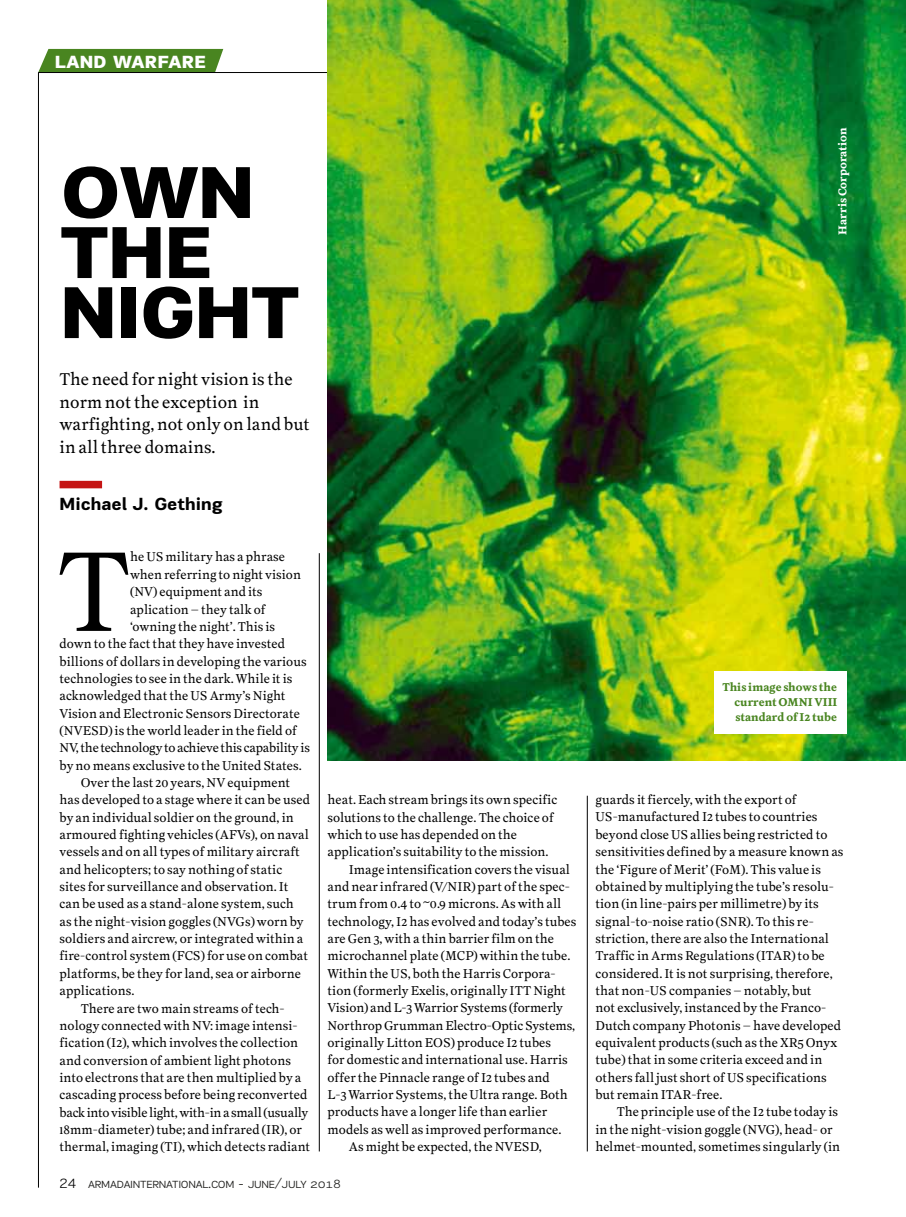
<style>
.page{position:relative;width:906px;height:1217px;background:#fff}
.page>*{position:absolute;margin:0;border:0;box-sizing:border-box;transform-origin:0 0}
.t1{font:119.55px "Superior Text";color:#000}
.t2{font:900 75px/60px "PF Encore Sans Pro";letter-spacing:-.01em;color:#000}
.t3{font:18px/22.5px "Superior Text";color:#000}
.t4{font:700 18px "PF Encore Sans Pro";color:#000}
.t5{font:900 18px "PF Encore Sans Pro";letter-spacing:.02em;color:#fff}
.t6{font:300 14.25px "PF Encore Sans Pro";letter-spacing:-.02em;color:#1d1d1b}
.t7{font:13.5px/17.4px "Superior Text";color:#000}
.t8{font:13.5px "Superior Text";letter-spacing:-.02em;color:#000}
.t9{font:700 12px/15px "Superior Text";color:#498520;text-align:justify}
.t10{font:700 12px "Superior Text";color:#fff}
.s1{font-size:14.4px;color:#000}
.s2{font-size:13.5px}
</style>
<div class="page">
<div style="left:38px;top:49px;width:185px;height:23px;background:#498520"></div>
<hr style="left:38px;top:72px;width:1px;height:1115px;background:#000">
<hr style="left:38px;top:72px;width:868px;height:1px;background:#000">
<div style="left:60px;top:480px;width:42px;height:8px;background:#c51514"></div>
<hr style="left:587px;top:795px;width:1px;height:356px;background:#000">
<hr style="left:319px;top:553px;width:1px;height:598px;background:#000">
<img style="left:327px;top:0;width:579px;height:760px">
<div style="left:713px;top:671px;width:133px;height:63px;background:#fff"></div>
<h3 class="t5" style="left:55px;top:50px;width:153px">LAND WARFARE</h3>
<h2 class="t2" style="left:60px;top:163px;width:241px">OWN<br>THE<br>NIGHT</h2>
<h3 class="t3" style="left:60px;top:368px;width:252px">The need for night vision is the norm not the exception in warfighting, not only on land but in all three domains.</h3>
<h3 class="t4" style="left:60px;top:492px;width:165px">Michael J. Gething</h3>
<h1 class="t1" style="left:58px;top:520px;width:74px">T</h1>
<p class="t7" style="left:130px;top:548px;width:157px">he US military has a phrase</p>
<p class="t7" style="left:130px;top:566px;width:172px">when referring to night vision</p>
<p class="t7" style="left:130px;top:583px;width:134px">(NV) equipment and its</p>
<p class="t7" style="left:130px;top:600px;width:137px">aplication – they talk of</p>
<p class="t7" style="left:130px;top:618px;width:147px">‘owning the night’. This is</p>
<p class="t7" style="left:60px;top:635px;width:227px">down to the fact that they have invested</p>
<p class="t7" style="left:60px;top:652px;width:249px">billions of dollars in developing the various</p>
<p class="t7" style="left:60px;top:670px;width:234px">technologies to see in the dark. While it is</p>
<p class="t7" style="left:60px;top:687px;width:227px">acknowledged that the US Army’s Night</p>
<p class="t7" style="left:60px;top:704px;width:242px">Vision and Electronic Sensors Directorate</p>
<p class="t7" style="left:60px;top:722px;width:239px">(NVESD) is the world leader in the field of</p>
<p class="t8" style="left:60px;top:739px;width:252px">NV, the technology to achieve this capability is</p>
<p class="t7" style="left:60px;top:756px;width:244px">by no means exclusive to the United States.</p>
<p class="t7" style="left:81px;top:774px;width:211px">Over the last 20 years, NV equipment</p>
<p class="t7" style="left:60px;top:791px;width:252px">has developed to a stage where it can be used</p>
<p class="t7" style="left:60px;top:808px;width:236px">by an individual soldier on the ground, in</p>
<p class="t7" style="left:60px;top:826px;width:251px">armoured fighting vehicles (AFVs), on naval</p>
<p class="t7" style="left:60px;top:843px;width:242px">vessels and on all types of military aircraft</p>
<p class="t7" style="left:60px;top:860px;width:224px">and helicopters; to say nothing of static</p>
<p class="t7" style="left:60px;top:878px;width:230px">sites for surveillance and observation. It</p>
<p class="t7" style="left:60px;top:895px;width:236px">can be used as a stand-alone system, such</p>
<p class="t7" style="left:60px;top:912px;width:246px">as the night-vision goggles (NVGs) worn by</p>
<p class="t7" style="left:60px;top:930px;width:245px">soldiers and aircrew, or integrated within a</p>
<p class="t7" style="left:60px;top:947px;width:250px">fire-control system (FCS) for use on combat</p>
<p class="t7" style="left:60px;top:964px;width:243px">platforms, be they for land, sea or airborne</p>
<p class="t7" style="left:60px;top:982px;width:76px">applications.</p>
<p class="t7" style="left:81px;top:999px;width:205px">There are two main streams of tech-</p>
<p class="t7" style="left:60px;top:1016px;width:240px">nology connected with NV: image intensi-</p>
<p class="t7" style="left:60px;top:1034px;width:240px">fication (I2), which involves the collection</p>
<p class="t7" style="left:60px;top:1051px;width:233px">and conversion of ambient light photons</p>
<p class="t7" style="left:60px;top:1068px;width:243px">into electrons that are then multiplied by a</p>
<p class="t7" style="left:60px;top:1086px;width:249px">cascading process before being reconverted</p>
<p class="t8" style="left:60px;top:1103px;width:250px">back into visible light, with-in a small (usually</p>
<p class="t7" style="left:60px;top:1120px;width:244px">18mm-diameter) tube; and infrared (IR), or</p>
<p class="t7" style="left:60px;top:1138px;width:252px">thermal, imaging (TI), which detects radiant</p>
<p class="t7" style="left:327px;top:791px;width:231px">heat. Each stream brings its own specific</p>
<p class="t7" style="left:327px;top:808px;width:228px">solutions to the challenge. The choice of</p>
<p class="t7" style="left:327px;top:826px;width:191px">which to use has depended on the</p>
<p class="t7" style="left:327px;top:843px;width:223px">application’s suitability to the mission.</p>
<p class="t7" style="left:349px;top:860px;width:223px">Image intensification covers the visual</p>
<p class="t7" style="left:327px;top:878px;width:244px">and near infrared (V/NIR) part of the spec-</p>
<p class="t7" style="left:327px;top:895px;width:235px">trum from 0.4 to ~0.9 microns. As with all</p>
<p class="t7" style="left:327px;top:912px;width:250px">technology, I2 has evolved and today’s tubes</p>
<p class="t7" style="left:327px;top:930px;width:228px">are Gen 3, with a thin barrier film on the</p>
<p class="t7" style="left:327px;top:947px;width:244px">microchannel plate (MCP) within the tube.</p>
<p class="t7" style="left:327px;top:964px;width:230px">Within the US, both the Harris Corpora-</p>
<p class="t7" style="left:327px;top:982px;width:240px">tion (formerly Exelis, originally ITT Night</p>
<p class="t7" style="left:327px;top:999px;width:237px">Vision) and L-3 Warrior Systems (formerly</p>
<p class="t7" style="left:327px;top:1016px;width:249px">Northrop Grumman Electro-Optic Systems,</p>
<p class="t7" style="left:327px;top:1034px;width:225px">originally Litton EOS) produce I2 tubes</p>
<p class="t7" style="left:327px;top:1051px;width:242px">for domestic and international use. Harris</p>
<p class="t7" style="left:327px;top:1068px;width:224px">offer the Pinnacle range of I2 tubes and</p>
<p class="t7" style="left:327px;top:1086px;width:242px">L-3 Warrior Systems, the Ultra range. Both</p>
<p class="t7" style="left:327px;top:1103px;width:221px">products have a longer life than earlier</p>
<p class="t7" style="left:327px;top:1120px;width:235px">models as well as improved performance.</p>
<p class="t7" style="left:349px;top:1138px;width:194px">As might be expected, the NVESD,</p>
<p class="t6" style="left:60px;top:1174px;width:283px"><span class="s1">24</span> armadainternational.com - june/july <span class="s2">2018</span></p>
<p class="t10" style="left:835px;top:234px;width:108px;rotate:-90deg">Harris Corporation</p>
<p class="t9" style="left:734px;top:679px;width:105px;text-indent:-12px">This image shows the current OMNI VIII standard of I2 tube</p>
<p class="t7" style="left:595px;top:791px;width:250px">guards it fiercely, with the export of US-manufactured I2 tubes to countries beyond close US allies being restricted to sensitivities defined by a measure known as the ‘Figure of Merit’ (FoM). This value is obtained by multiplying the tube’s resolu&shy;tion (in line-pairs per millimetre) by its signal-to-noise ratio (SNR). To this re&shy;striction, there are also the International Traffic in Arms Regulations (ITAR) to be considered. It is not surprising, therefore, that non-US companies – notably, but<br>not exclusively, instanced by the Franco-Dutch company Photonis – have developed equivalent products (such as the XR5 Onyx tube) that in some criteria exceed and in others fall just short of US specifications but remain ITAR-free.</p>
<p class="t7" style="left:595px;top:1103px;width:246px;text-indent:21px">The principle use of the I2 tube today is in the night-vision goggle (NVG), head- or helmet-mounted, sometimes singularly (in</p>
</div>
